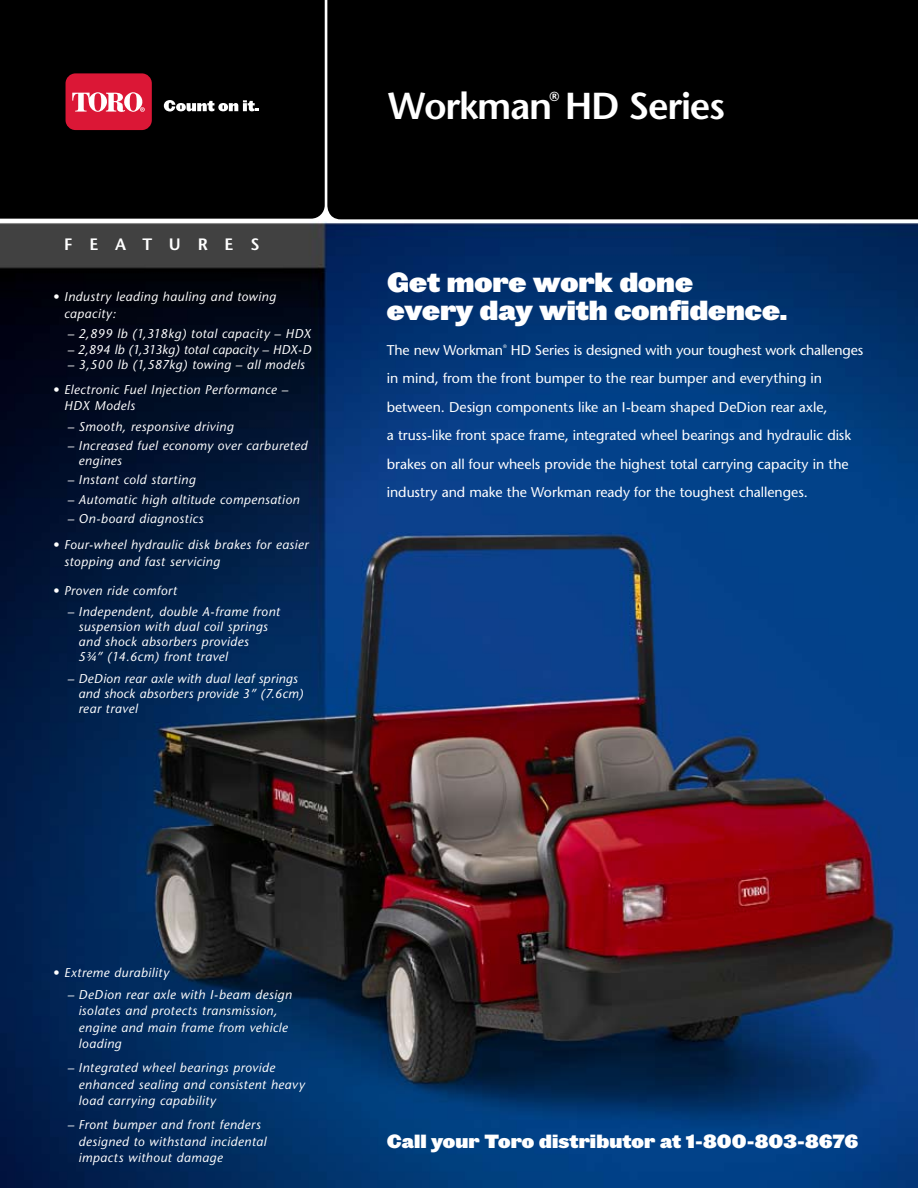
<style>
.page{position:relative;width:918px;height:1188px;background:#fff}
.page>*{position:absolute;margin:0;border:0;box-sizing:border-box;transform-origin:0 0}
.t1{font:600 37.5px "Stone Sans";letter-spacing:-.035em;color:#fff}
.t2{font:26.25px/28.5px "Leviathan HTF Black";color:#fff}
.t3{font:18.15px "Leviathan HTF Black";letter-spacing:.005em;color:#fff}
.t4{font:600 16.5px "Stone Sans";letter-spacing:1.02em;color:#fff}
.t5{font:14.1px/28.5px "Stone Sans";letter-spacing:-.005em;color:#fff}
.t6{font:600 13.2px "Stone Sans";color:#fff}
.t7{font:italic 12.75px/16.5px "Stone Sans";letter-spacing:.035em;color:#fff}
.t8{font:italic 12.75px "Stone Sans";letter-spacing:.005em;color:#fff}
.t9{font:4.95px "Stone Sans";color:#fff}
</style>
<div class="page">
<img style="left:0;top:221px;width:918px;height:967px">
<div style="left:327px;top:0;width:591px;height:219px;background:#000"></div>
<div style="left:0;top:0;width:325px;height:219px;background:#000"></div>
<svg style="left:164px;top:100px;width:95px;height:11px"></svg>
<div style="left:66px;top:73px;width:86px;height:57px;background:#db1736;border-radius:10px"></div>
<svg style="left:72px;top:92px;width:73px;height:20px"></svg>
<p class="t4" style="left:64px;top:234px;width:195px">features</p>
<p class="t7" style="left:64px;top:289px;width:213px;text-indent:-11px">• Industry leading hauling and towing capacity:</p>
<p class="t7" style="left:67px;top:325px;width:245px">– 2,899 lb (1,318kg) total capacity – HDX</p>
<p class="t8" style="left:67px;top:341px;width:245px">– 2,894 lb (1,313kg) total capacity – HDX-D</p>
<p class="t7" style="left:67px;top:357px;width:239px">– 3,500 lb (1,587kg) towing – all models</p>
<p class="t7" style="left:64px;top:381px;width:225px;text-indent:-11px">• Electronic Fuel Injection Performance –<br>HDX Models</p>
<p class="t7" style="left:67px;top:418px;width:168px">– Smooth, responsive driving</p>
<p class="t7" style="left:78px;top:438px;width:230px;line-height:15px;text-indent:-11px">– Increased fuel economy over carbureted engines</p>
<p class="t7" style="left:67px;top:472px;width:130px">– Instant cold starting</p>
<p class="t7" style="left:67px;top:491px;width:234px">– Automatic high altitude compensation</p>
<p class="t7" style="left:67px;top:510px;width:137px">– On-board diagnostics</p>
<p class="t7" style="left:64px;top:537px;width:246px;text-indent:-11px">• Four-wheel hydraulic disk brakes for easier stopping and fast servicing</p>
<p class="t7" style="left:53px;top:583px;width:126px">• Proven ride comfort</p>
<p class="t7" style="left:78px;top:604px;width:203px;line-height:15px;text-indent:-11px">– Independent, double A-frame front suspension with dual coil springs and shock absorbers provides<br>5¾” (14.6cm) front travel</p>
<p class="t7" style="left:78px;top:671px;width:226px;line-height:15px;text-indent:-11px">– DeDion rear axle with dual leaf springs and shock absorbers provide 3” (7.6cm) rear travel</p>
<p class="t6" style="left:550px;top:88px;width:11px">®</p>
<h1 class="t1" style="left:388px;top:84px;width:338px">Workman HD Series</h1>
<h2 class="t2" style="left:387px;top:268px;width:402px">Get more work done<br>every day with confidence.</h2>
<p class="t5" style="left:387px;top:335px;width:118px">The new Workman</p>
<p class="t9" style="left:503px;top:343px;width:5px">®</p>
<p class="t5" style="left:387px;top:335px;width:478px;text-indent:124px">HD Series is designed with your toughest work challenges in mind, from the front bumper to the rear bumper and everything in between. Design components like an I-beam shaped DeDion rear axle,<br>a truss-like front space frame, integrated wheel bearings and hydraulic disk brakes on all four wheels provide the highest total carrying capacity in the industry and make the Workman ready for the toughest challenges.</p>
<p class="t7" style="left:53px;top:964px;width:118px">• Extreme durability</p>
<p class="t7" style="left:78px;top:986px;width:215px;text-indent:-11px">– DeDion rear axle with I-beam design isolates and protects transmission, engine and main frame from vehicle loading</p>
<p class="t7" style="left:78px;top:1060px;width:228px;text-indent:-11px">– Integrated wheel bearings provide enhanced sealing and consistent heavy load carrying capability</p>
<p class="t7" style="left:78px;top:1117px;width:189px;text-indent:-11px">– Front bumper and front fenders designed to withstand incidental impacts without damage</p>
<h3 class="t3" style="left:387px;top:1130px;width:473px">Call your Toro distributor at 1-800-803-8676</h3>
</div>
